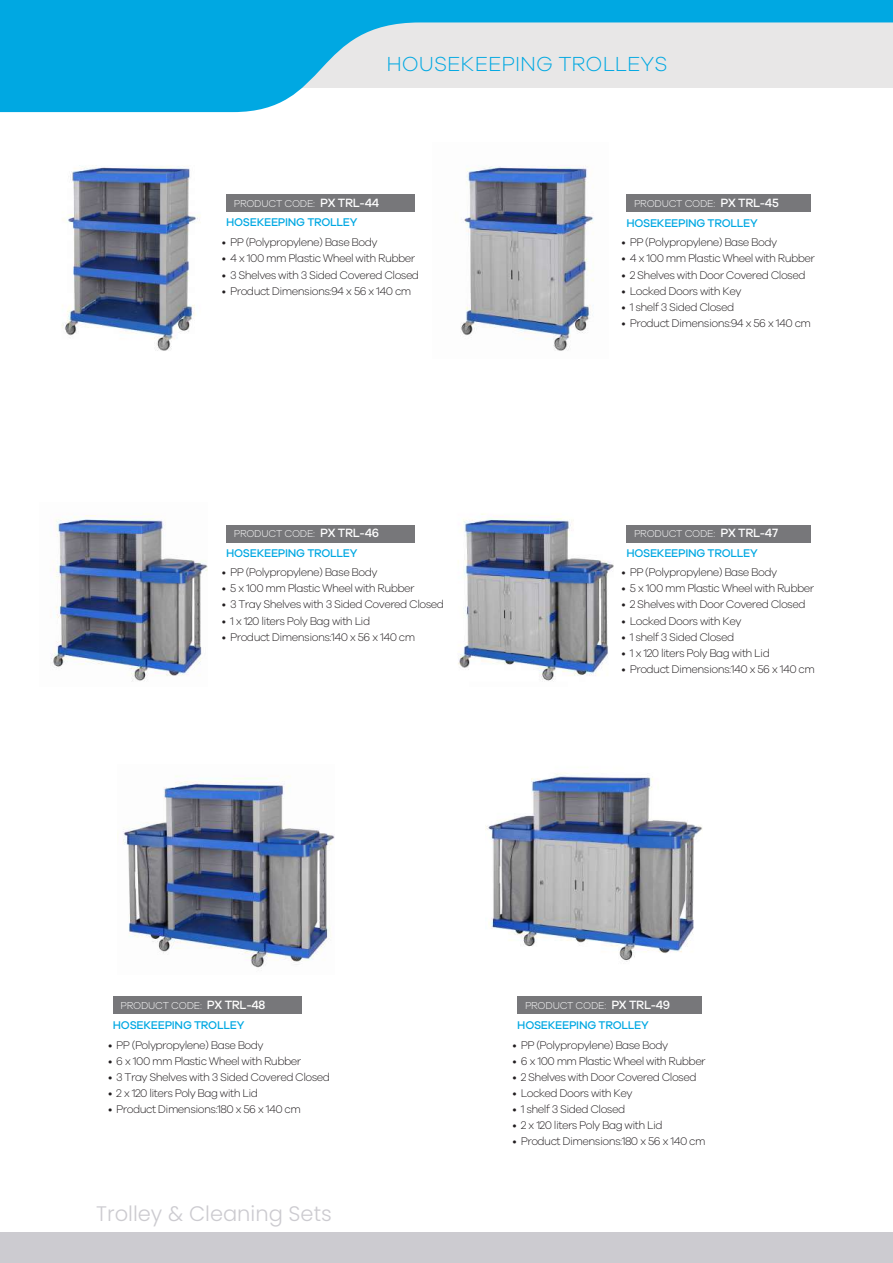
<style>
.page{position:relative;width:893px;height:1263px;background:#fff}
.page>*{position:absolute;margin:0;border:0;box-sizing:border-box;transform-origin:0 0}
.t1{font:300 21px "Poppins";color:#cccbd0}
.t2{font:300 21px "Galano Grotesque";color:#00a8e2}
.t3{font:500 11.55px "Galano Grotesque";letter-spacing:-.025em;color:#00a8e2}
.t4{font:300 11.4px "Galano Grotesque";letter-spacing:-.05em;color:#221e20}
.t5{font:300 10.35px "Galano Grotesque";letter-spacing:-.025em;color:#fff}
.s1{font-weight:500;font-size:12.45px}
</style>
<div class="page">
<img style="left:460px;top:165px;width:134px;height:186px">
<div style="left:0;top:1233px;width:893px;height:30px;background:#cccbd0"></div>
<svg style="left:0;top:0;width:893px;height:112px;background:#79cbe8"></svg>
<div style="left:226px;top:194px;width:189px;height:17px;background:#77777a"></div>
<div style="left:626px;top:194px;width:185px;height:17px;background:#77777a"></div>
<img style="left:61px;top:165px;width:140px;height:186px">
<div style="left:226px;top:525px;width:189px;height:17px;background:#77777a"></div>
<div style="left:626px;top:525px;width:185px;height:17px;background:#77777a"></div>
<img style="left:50px;top:513px;width:157px;height:169px">
<img style="left:458px;top:513px;width:156px;height:168px">
<div style="left:113px;top:997px;width:188px;height:17px;background:#77777a"></div>
<div style="left:517px;top:997px;width:185px;height:17px;background:#77777a"></div>
<img style="left:123px;top:776px;width:211px;height:192px">
<img style="left:486px;top:772px;width:216px;height:190px">
<h1 class="t2" style="left:386px;top:52px;width:282px">HOUSEKEEPING TROLLEYS</h1>
<p class="t5" style="left:234px;top:197px;width:147px">PRODUCT CODE: <span class="s1">PX TRL-44</span></p>
<p class="t5" style="left:634px;top:197px;width:146px">PRODUCT CODE: <span class="s1">PX TRL-45</span></p>
<p class="t3" style="left:226px;top:216px;width:133px">HOSEKEEPING TROLLEY</p>
<p class="t4" style="left:222px;top:236px;width:157px">• PP (Polypropylene) Base Body</p>
<p class="t4" style="left:222px;top:252px;width:195px">• 4 x 100 mm Plastic Wheel with Rubber</p>
<p class="t4" style="left:222px;top:268px;width:199px">• 3 Shelves with 3 Sided Covered Closed</p>
<p class="t4" style="left:222px;top:284px;width:191px">• Product Dimensions:94 x 56 x 140 cm</p>
<p class="t5" style="left:234px;top:528px;width:147px">PRODUCT CODE: <span class="s1">PX TRL-46</span></p>
<p class="t3" style="left:226px;top:546px;width:133px">HOSEKEEPING TROLLEY</p>
<p class="t4" style="left:222px;top:566px;width:157px">• PP (Polypropylene) Base Body</p>
<p class="t4" style="left:222px;top:582px;width:194px">• 5 x 100 mm Plastic Wheel with Rubber</p>
<p class="t4" style="left:222px;top:598px;width:224px">• 3 Tray Shelves with 3 Sided Covered Closed</p>
<p class="t4" style="left:222px;top:614px;width:150px">• 1 x 120 liters Poly Bag with Lid</p>
<p class="t4" style="left:222px;top:630px;width:195px">• Product Dimensions:140 x 56 x 140 cm</p>
<p class="t3" style="left:626px;top:216px;width:133px">HOSEKEEPING TROLLEY</p>
<p class="t4" style="left:621px;top:236px;width:157px">• PP (Polypropylene) Base Body</p>
<p class="t4" style="left:621px;top:252px;width:195px">• 4 x 100 mm Plastic Wheel with Rubber</p>
<p class="t4" style="left:621px;top:268px;width:186px">• 2 Shelves with Door Covered Closed</p>
<p class="t4" style="left:621px;top:284px;width:122px">• Locked Doors with Key</p>
<p class="t4" style="left:621px;top:300px;width:114px">• 1 shelf 3 Sided Closed</p>
<p class="t4" style="left:621px;top:316px;width:191px">• Product Dimensions:94 x 56 x 140 cm</p>
<p class="t5" style="left:634px;top:528px;width:145px">PRODUCT CODE: <span class="s1">PX TRL-47</span></p>
<p class="t3" style="left:626px;top:547px;width:133px">HOSEKEEPING TROLLEY</p>
<p class="t4" style="left:621px;top:566px;width:157px">• PP (Polypropylene) Base Body</p>
<p class="t4" style="left:621px;top:582px;width:194px">• 5 x 100 mm Plastic Wheel with Rubber</p>
<p class="t4" style="left:621px;top:598px;width:186px">• 2 Shelves with Door Covered Closed</p>
<p class="t4" style="left:621px;top:614px;width:122px">• Locked Doors with Key</p>
<p class="t4" style="left:621px;top:630px;width:114px">• 1 shelf 3 Sided Closed</p>
<p class="t4" style="left:621px;top:646px;width:150px">• 1 x 120 liters Poly Bag with Lid</p>
<p class="t4" style="left:621px;top:662px;width:195px">• Product Dimensions:140 x 56 x 140 cm</p>
<p class="t5" style="left:121px;top:999px;width:146px">PRODUCT CODE: <span class="s1">PX TRL-48</span></p>
<p class="t3" style="left:113px;top:1018px;width:133px">HOSEKEEPING TROLLEY</p>
<p class="t4" style="left:108px;top:1038px;width:157px">• PP (Polypropylene) Base Body</p>
<p class="t4" style="left:108px;top:1054px;width:195px">• 6 x 100 mm Plastic Wheel with Rubber</p>
<p class="t4" style="left:108px;top:1070px;width:224px">• 3 Tray Shelves with 3 Sided Covered Closed</p>
<p class="t4" style="left:108px;top:1086px;width:152px">• 2 x 120 liters Poly Bag with Lid</p>
<p class="t4" style="left:108px;top:1102px;width:194px">• Product Dimensions:180 x 56 x 140 cm</p>
<h1 class="t1" style="left:96px;top:1201px;width:237px">Trolley &amp; Cleaning Sets</h1>
<p class="t5" style="left:525px;top:999px;width:147px">PRODUCT CODE: <span class="s1">PX TRL-49</span></p>
<p class="t3" style="left:517px;top:1018px;width:133px">HOSEKEEPING TROLLEY</p>
<p class="t4" style="left:513px;top:1038px;width:157px">• PP (Polypropylene) Base Body</p>
<p class="t4" style="left:513px;top:1054px;width:195px">• 6 x 100 mm Plastic Wheel with Rubber</p>
<p class="t4" style="left:513px;top:1070px;width:186px">• 2 Shelves with Door Covered Closed</p>
<p class="t4" style="left:513px;top:1086px;width:122px">• Locked Doors with Key</p>
<p class="t4" style="left:513px;top:1102px;width:114px">• 1 shelf 3 Sided Closed</p>
<p class="t4" style="left:513px;top:1118px;width:152px">• 2 x 120 liters Poly Bag with Lid</p>
<p class="t4" style="left:513px;top:1134px;width:194px">• Product Dimensions:180 x 56 x 140 cm</p>
</div>
